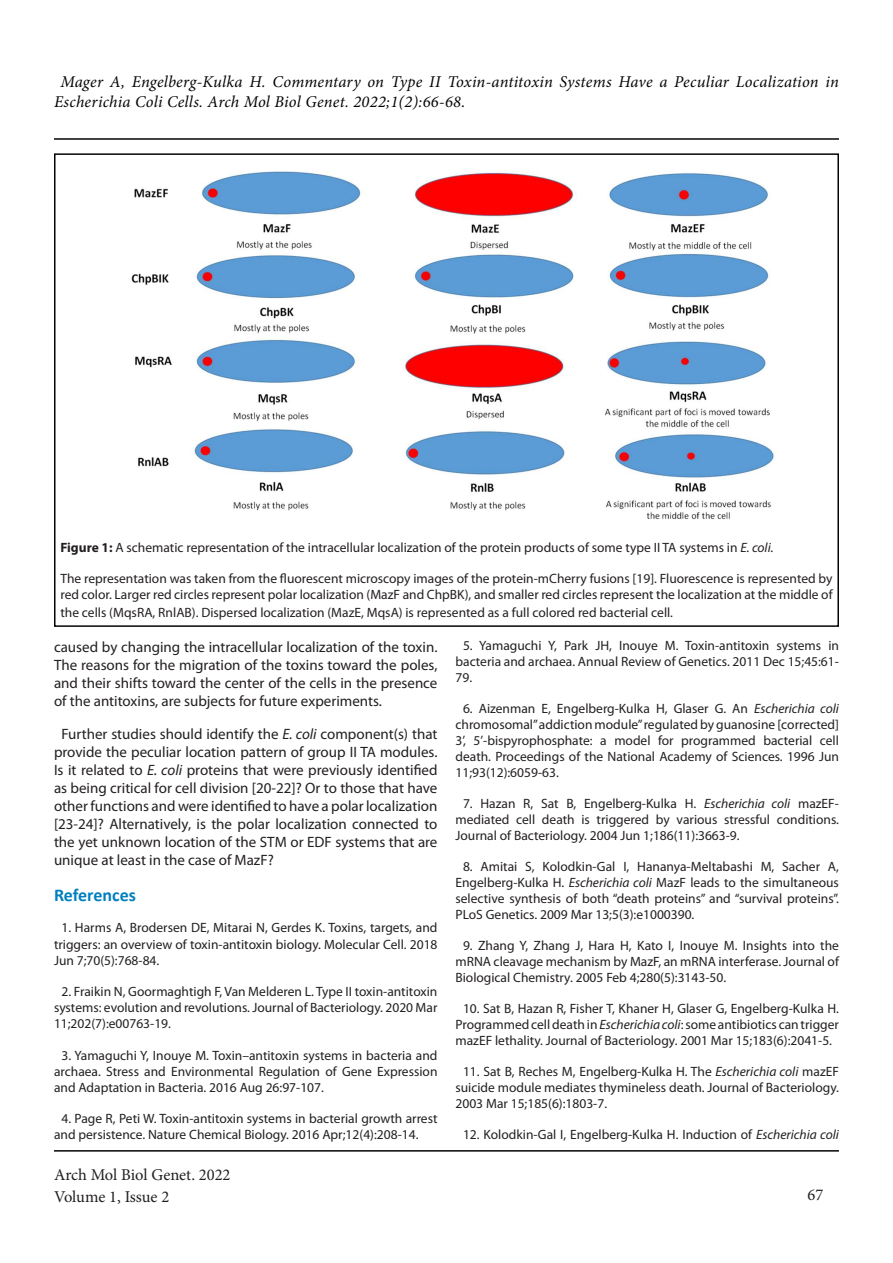
<style>
.page{position:relative;width:893px;height:1263px;background:#fff}
.page>*{position:absolute;margin:0;border:0;box-sizing:border-box;transform-origin:0 0}
.t1{font:700 18px "Calibri";color:#007fbe}
.t2{font:italic 16.5px/19.8px "Minion Pro";letter-spacing:.015em;color:#040503}
.t3{font:16.5px/21.6px "Minion Pro";letter-spacing:-.005em;color:#231f20}
.t4{font:15px/18px "Myriad Pro";color:#231f20;text-align:justify}
.EndNote_Bibliography{font:13.5px/15.9px "Myriad Pro";color:#231f20;text-align:justify}
.s1{font-weight:700}
.s2{font-style:italic}
</style>
<div class="page">
<hr style="left:54px;top:1150px;width:785px;height:1px;background:#040503">
<hr style="left:54px;top:138px;width:785px;height:2px;background:#040503">
<img style="left:131px;top:171px;width:645px;height:349px">
<div style="left:54px;top:153px;width:785px;height:474px;border:2px solid #040503"></div>
<p class="t2" style="left:54px;top:72px;width:786px;text-indent:6px">Mager A, Engelberg-Kulka H. Commentary on Type II Toxin-antitoxin Systems Have a Peculiar Localization in<br>Escherichia Coli Cells. Arch Mol Biol Genet. 2022;1(2):66-68.</p>
<p class="EndNote_Bibliography" style="left:60px;top:539px;width:715px"><span class="s1">Figure 1:</span> A schematic representation of the intracellular localization of the protein products of some type II TA systems in <span class="s2">E. coli.</span></p>
<p class="EndNote_Bibliography" style="left:60px;top:570px;width:774px">The representation was taken from the fluorescent microscopy images of the protein-mCherry fusions [19]. Fluorescence is represented by red color. Larger red circles represent polar localization (MazF and ChpBK), and smaller red circles represent the localization at the middle of</p>
<p class="EndNote_Bibliography" style="left:60px;top:605px;width:614px">the cells (MqsRA, RnlAB). Dispersed localization (MazE, MqsA) is represented as a full colored red bacterial cell.</p>
<p class="t4" style="left:54px;top:637px;width:385px">caused by changing the intracellular localization of the toxin.<br>The reasons for the migration of the toxins toward the poles, and their shifts toward the center of the cells in the presence of the antitoxins, are subjects for future experiments.</p>
<p class="t4" style="left:54px;top:724px;width:385px;text-indent:8px">Further studies should identify the <span class="s2">E. coli</span> component(s) that provide the peculiar location pattern of group II TA modules.<br>Is it related to <span class="s2">E. coli</span> proteins that were previously identified as being critical for cell division [20-22]? Or to those that have other functions and were identified to have a polar localization [23-24]? Alternatively, is the polar localization connected to the yet unknown location of the STM or EDF systems that are unique at least in the case of MazF?</p>
<p class="t1" style="left:54px;top:882px;width:83px">References</p>
<p class="EndNote_Bibliography" style="left:54px;top:919px;width:385px;text-indent:8px">1. Harms A, Brodersen DE, Mitarai N, Gerdes K. Toxins, targets, and triggers: an overview of toxin-antitoxin biology. Molecular Cell. 2018<br>Jun 7;70(5):768-84.</p>
<p class="EndNote_Bibliography" style="left:54px;top:983px;width:385px;text-indent:8px">2. Fraikin N, Goormaghtigh F, Van Melderen L. Type II toxin-antitoxin systems: evolution and revolutions. Journal of Bacteriology. 2020 Mar 11;202(7):e00763-19.</p>
<p class="EndNote_Bibliography" style="left:54px;top:1047px;width:385px;text-indent:8px">3. Yamaguchi Y, Inouye M. Toxin–antitoxin systems in bacteria and archaea. Stress and Environmental Regulation of Gene Expression and Adaptation in Bacteria. 2016 Aug 26:97-107.</p>
<p class="EndNote_Bibliography" style="left:54px;top:1110px;width:385px;text-indent:8px">4. Page R, Peti W. Toxin-antitoxin systems in bacterial growth arrest and persistence. Nature Chemical Biology. 2016 Apr;12(4):208-14.</p>
<p class="t3" style="left:54px;top:1164px;width:178px">Arch Mol Biol Genet. 2022<br>Volume 1, Issue 2</p>
<p class="EndNote_Bibliography" style="left:455px;top:638px;width:385px;text-indent:8px">5. Yamaguchi Y, Park JH, Inouye M. Toxin-antitoxin systems in bacteria and archaea. Annual Review of Genetics. 2011 Dec 15;45:61- 79.</p>
<p class="EndNote_Bibliography" style="left:455px;top:701px;width:385px;text-indent:8px">6. Aizenman E, Engelberg-Kulka H, Glaser G. An <span class="s2">Escherichia coli </span>chromosomal” addiction module” regulated by guanosine [corrected] 3’, 5’-bispyrophosphate: a model for programmed bacterial cell death. Proceedings of the National Academy of Sciences. 1996 Jun 11;93(12):6059-63.</p>
<p class="EndNote_Bibliography" style="left:455px;top:795px;width:385px;text-indent:8px">7. Hazan R, Sat B, Engelberg-Kulka H. <span class="s2">Escherichia coli</span> mazEF&shy;mediated cell death is triggered by various stressful conditions.<br>Journal of Bacteriology. 2004 Jun 1;186(11):3663-9.</p>
<p class="EndNote_Bibliography" style="left:455px;top:858px;width:385px;text-indent:8px">8. Amitai S, Kolodkin-Gal I, Hananya-Meltabashi M, Sacher A, Engelberg-Kulka H. <span class="s2">Escherichia coli</span> MazF leads to the simultaneous selective synthesis of both “death proteins” and “survival proteins”.<br>PLoS Genetics. 2009 Mar 13;5(3):e1000390.</p>
<p class="EndNote_Bibliography" style="left:455px;top:937px;width:385px;text-indent:8px">9. Zhang Y, Zhang J, Hara H, Kato I, Inouye M. Insights into the mRNA cleavage mechanism by MazF, an mRNA interferase. Journal of Biological Chemistry. 2005 Feb 4;280(5):3143-50.</p>
<p class="EndNote_Bibliography" style="left:455px;top:1000px;width:385px;text-align:center">10. Sat B, Hazan R, Fisher T, Khaner H, Glaser G, Engelberg-Kulka H.<br>Programmed cell death in <span class="s2">Escherichia coli</span>: some antibiotics can trigger mazEF lethality. Journal of Bacteriology. 2001 Mar 15;183(6):2041-5.</p>
<p class="EndNote_Bibliography" style="left:455px;top:1063px;width:385px;text-indent:8px">11. Sat B, Reches M, Engelberg-Kulka H. The <span class="s2">Escherichia coli</span> mazEF suicide module mediates thymineless death. Journal of Bacteriology.<br>2003 Mar 15;185(6):1803-7.</p>
<p class="EndNote_Bibliography" style="left:463px;top:1126px;width:377px">12. Kolodkin-Gal I, Engelberg-Kulka H. Induction of <span class="s2">Escherichia coli</span></p>
<p class="t3" style="left:808px;top:1184px;width:17px">67</p>
</div>
